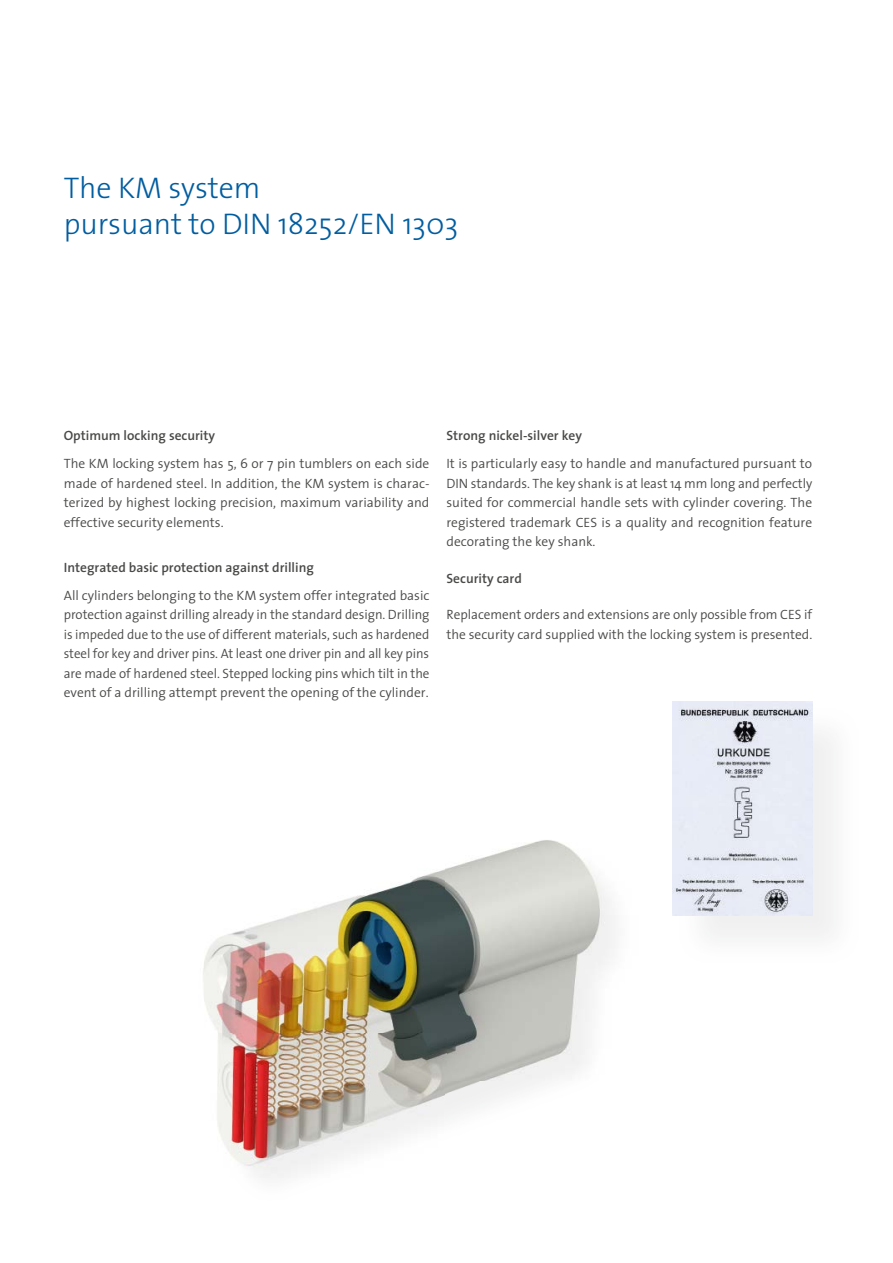
<style>
.page{position:relative;width:893px;height:1263px;background:#fff}
.page>*{position:absolute;margin:0;border:0;box-sizing:border-box;transform-origin:0 0}
.t1{font:300 30px/36px "The Sans";letter-spacing:-.005em;color:#005da0}
.t2{font:300 13.5px/19.5px "The Sans";color:#494948;text-align:justify}
.t3{font:600 13.5px "The Sans";color:#494948}
</style>
<div class="page">
<img style="left:205px;top:875px;width:410px;height:304px">
<img style="left:427px;top:840px;width:165px;height:35px">
<img style="left:203px;top:959px;width:2px;height:43px">
<img style="left:705px;top:704px;width:128px;height:233px">
<img style="left:672px;top:702px;width:140px;height:214px">
<h1 class="t1" style="left:64px;top:169px;width:396px">The KM system<br>pursuant to DIN 18252/EN 1303</h1>
<p class="t3" style="left:64px;top:424px;width:153px">Optimum locking security</p>
<p class="t2" style="left:64px;top:454px;width:367px">The KM locking system has 5, 6 or 7 pin tumblers on each side made of hardened steel. In addition, the KM system is charac&shy;terized by highest locking precision, maximum variability and effective security elements.</p>
<p class="t3" style="left:64px;top:556px;width:252px">Integrated basic protection against drilling</p>
<p class="t2" style="left:64px;top:585px;width:367px">All cylinders belonging to the KM system offer integrated basic protection against drilling already in the standard design. Drilling is impeded due to the use of different materials, such as hardened steel for key and driver pins. At least one driver pin and all key pins are made of hardened steel. Stepped locking pins which tilt in the event of a drilling attempt prevent the opening of the cylinder.</p>
<p class="t3" style="left:446px;top:424px;width:137px">Strong nickel-silver key</p>
<p class="t2" style="left:446px;top:454px;width:367px">It is particularly easy to handle and manufactured pursuant to DIN standards. The key shank is at least 14 mm long and perfectly suited for commercial handle sets with cylinder covering. The registered trademark CES is a quality and recognition feature decorating the key shank.</p>
<p class="t3" style="left:446px;top:567px;width:77px">Security card</p>
<p class="t2" style="left:446px;top:605px;width:367px">Replacement orders and extensions are only possible from CES if the security card supplied with the locking system is presented.</p>
</div>
